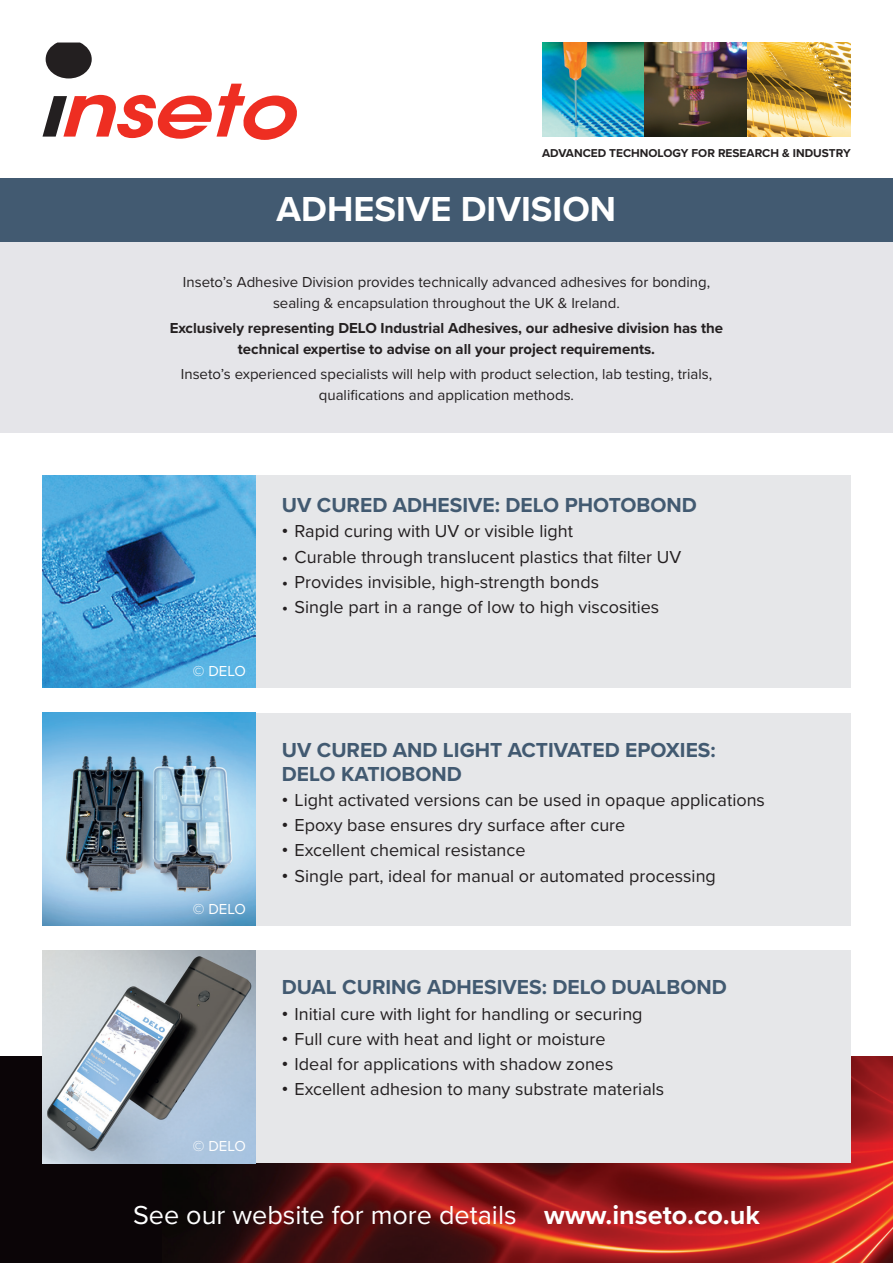
<style>
.page{position:relative;width:893px;height:1263px;background:#fff}
.page>*{position:absolute;margin:0;border:0;box-sizing:border-box;transform-origin:0 0}
.t1{font:700 36px "Proxima Nova";color:#fff}
.t2{font:27px "Proxima Nova";color:#fff}
.t3{font:700 21px/24px "Proxima Nova";color:#425a71}
.t4{font:18px "Proxima Nova";color:#231f20}
.t5{font:15px/21px "Proxima Nova";color:#231f20;text-align:center}
.t6{font:700 15px/21px "Proxima Nova";color:#231f20;text-align:center}
.t7{font:15px "Proxima Nova";color:#fff}
.t8{font:700 11.85px "Proxima Nova";color:#231f20}
.s1{font-weight:700}
</style>
<div class="page">
<div style="left:0;top:1057px;width:893px;height:206px;background:#0b0507"></div>
<img style="left:162px;top:1057px;width:731px;height:206px">
<div style="left:0;top:231px;width:893px;height:201px;background:#e5e5e9"></div>
<div style="left:255px;top:475px;width:596px;height:213px;background:#e6e7e9"></div>
<div style="left:255px;top:713px;width:596px;height:212px;background:#e6e7e9"></div>
<div style="left:255px;top:950px;width:596px;height:213px;background:#e6e7e9"></div>
<svg style="left:43px;top:84px;width:254px;height:56px"></svg>
<svg style="left:46px;top:43px;width:46px;height:35px;background:#484546"></svg>
<img style="left:542px;top:43px;width:308px;height:93px">
<img style="left:43px;top:475px;width:212px;height:213px">
<img style="left:43px;top:713px;width:212px;height:212px">
<img style="left:43px;top:950px;width:212px;height:213px">
<div style="left:0;top:179px;width:893px;height:63px;background:#425a71"></div>
<p class="t8" style="left:542px;top:144px;width:310px">ADVANCED TECHNOLOGY FOR RESEARCH &amp; INDUSTRY</p>
<h1 class="t1" style="left:277px;top:182px;width:341px">ADHESIVE DIVISION</h1>
<p class="t5" style="left:183px;top:270px;width:529px">Inseto’s Adhesive Division provides technically advanced adhesives for bonding, sealing &amp; encapsulation throughout the UK &amp; Ireland.</p>
<p class="t6" style="left:170px;top:317px;width:555px">Exclusively representing DELO Industrial Adhesives, our adhesive division has the technical expertise to advise on all your project requirements.</p>
<p class="t5" style="left:181px;top:363px;width:533px">Inseto’s experienced specialists will help with product selection, lab testing, trials, qualifications and application methods.</p>
<p class="t7" style="left:193px;top:660px;width:55px">© DELO</p>
<p class="t7" style="left:193px;top:897px;width:55px">© DELO</p>
<p class="t7" style="left:193px;top:1135px;width:55px">© DELO</p>
<p class="t3" style="left:282px;top:492px;width:416px">UV CURED ADHESIVE: DELO PHOTOBOND</p>
<p class="t4" style="left:282px;top:518px;width:293px"><span class="s1">•</span> Rapid curing with UV or visible light</p>
<p class="t4" style="left:282px;top:543px;width:401px">• Curable through translucent plastics that filter UV</p>
<p class="t4" style="left:282px;top:568px;width:319px">• Provides invisible, high-strength bonds</p>
<p class="t4" style="left:282px;top:594px;width:379px">• Single part in a range of low to high viscosities</p>
<p class="t3" style="left:282px;top:737px;width:435px">UV CURED AND LIGHT ACTIVATED EPOXIES:<br>DELO KATIOBOND</p>
<p class="t4" style="left:282px;top:786px;width:485px"><span class="s1">•</span> Light activated versions can be used in opaque applications</p>
<p class="t4" style="left:282px;top:812px;width:345px"><span class="s1">•</span> Epoxy base ensures dry surface after cure</p>
<p class="t4" style="left:282px;top:837px;width:245px"><span class="s1">•</span> Excellent chemical resistance</p>
<p class="t4" style="left:282px;top:862px;width:435px"><span class="s1">•</span> Single part, ideal for manual or automated processing</p>
<p class="t3" style="left:282px;top:975px;width:446px">DUAL CURING ADHESIVES: DELO DUALBOND</p>
<p class="t4" style="left:282px;top:1000px;width:362px"><span class="s1">•</span> Initial cure with light for handling or securing</p>
<p class="t4" style="left:282px;top:1025px;width:325px"><span class="s1">•</span> Full cure with heat and light or moisture</p>
<p class="t4" style="left:282px;top:1050px;width:333px"><span class="s1">•</span> Ideal for applications with shadow zones</p>
<p class="t4" style="left:282px;top:1076px;width:384px"><span class="s1">•</span> Excellent adhesion to many substrate materials</p>
<h2 class="t2" style="left:133px;top:1195px;width:628px">See our website for more details <span class="s1">www.inseto.co.uk</span></h2>
</div>
